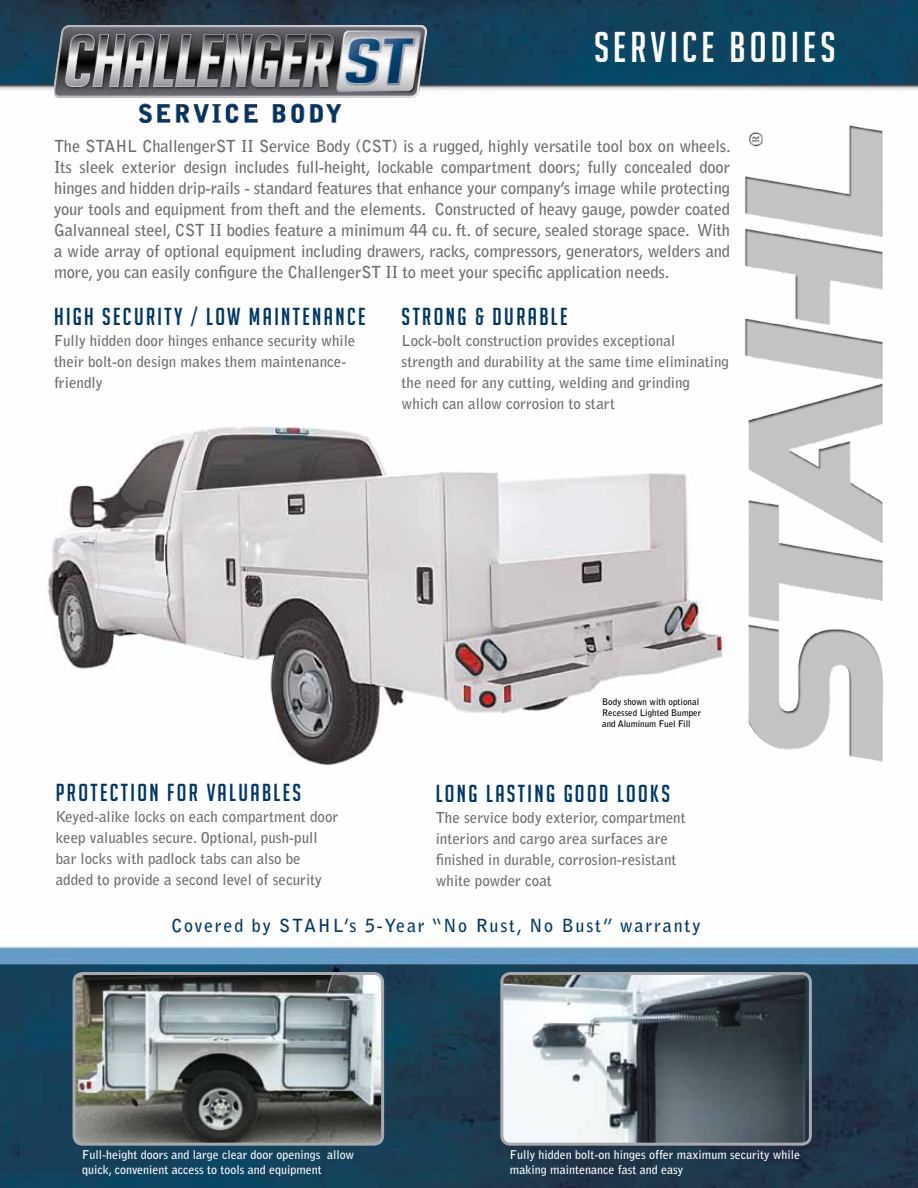
<style>
.page{position:relative;width:918px;height:1188px;background:#fff}
.page>*{position:absolute;margin:0;border:0;box-sizing:border-box;transform-origin:0 0}
.t1{font:42px "Big Noodle Titling";letter-spacing:.1em;color:#fff}
.t2{font:24px "Big Noodle Titling";letter-spacing:.1em;color:#003767}
.t3{font:700 18px "Bell Gothic Std";letter-spacing:.1em;color:#003767}
.t4{font:700 16.5px/21px "Bell Gothic Std";letter-spacing:-.01em;color:#6d6e71;text-align:justify}
.t5{font:700 15px/21px "Bell Gothic Std";color:#6d6e71}
.t6{font:700 12px/14.4px "Bell Gothic Std";color:#fff}
.t7{font:700 9px/10.8px "Bell Gothic Std";color:#000}
</style>
<div class="page">
<img style="left:0;top:0;width:918px;height:1188px">
<img style="left:742px;top:115px;width:143px;height:657px">
<img style="left:74px;top:974px;width:309px;height:170px">
<div style="left:73px;top:972px;width:311px;height:174px;border:3px solid #a7a9ac;border-radius:9px"></div>
<img style="left:2px;top:394px;width:747px;height:385px">
<img style="left:502px;top:974px;width:303px;height:170px">
<div style="left:500px;top:972px;width:312px;height:174px;border:3px solid #a7a9ac;border-radius:9px"></div>
<img style="left:54px;top:26px;width:373px;height:96px">
<h1 class="t1" style="left:594px;top:24px;width:243px">SERVICE BODIES</h1>
<p class="t4" style="left:54px;top:136px;width:678px">The STAHL ChallengerST II Service Body (CST) is a rugged, highly versatile tool box on wheels.<br>Its sleek exterior design includes full-height, lockable compartment doors; fully concealed door hinges and hidden drip-rails - standard features that enhance your company’s image while protecting your tools and equipment from theft and the elements. Constructed of heavy gauge, powder coated Galvanneal steel, CST II bodies feature a minimum 44 cu. ft. of secure, sealed storage space. With a wide array of optional equipment including drawers, racks, compressors, generators, welders and more, you can easily configure the ChallengerST II to meet your specific application needs.</p>
<h2 class="t2" style="left:54px;top:304px;width:313px">HIGH SECURITY / LOW MAINTENANCE</h2>
<p class="t5" style="left:54px;top:330px;width:303px">Fully hidden door hinges enhance security while their bolt-on design makes them maintenance&shy;friendly</p>
<h2 class="t2" style="left:402px;top:304px;width:167px">STRONG &amp; DURABLE</h2>
<p class="t5" style="left:402px;top:330px;width:329px">Lock-bolt construction provides exceptional strength and durability at the same time eliminating the need for any cutting, welding and grinding which can allow corrosion to start</p>
<h2 class="t2" style="left:56px;top:779px;width:247px">PROTECTION FOR VALUABLES</h2>
<p class="t5" style="left:56px;top:806px;width:284px">Keyed-alike locks on each compartment door keep valuables secure. Optional, push-pull bar locks with padlock tabs can also be added to provide a second level of security</p>
<p class="t7" style="left:602px;top:697px;width:100px">Body shown with optional<br>Recessed Lighted Bumper and Aluminum Fuel Fill</p>
<h2 class="t2" style="left:436px;top:780px;width:236px">LONG LASTING GOOD LOOKS</h2>
<p class="t5" style="left:436px;top:807px;width:251px">The service body exterior, compartment interiors and cargo area surfaces are finished in durable, corrosion-resistant white powder coat</p>
<p class="t3" style="left:171px;top:915px;width:531px">Covered by STAHL’s 5-Year “No Rust, No Bust” warranty</p>
<p class="t6" style="left:82px;top:1148px;width:274px">Full-height doors and large clear door openings allow quick, convenient access to tools and equipment</p>
<p class="t6" style="left:510px;top:1148px;width:292px">Fully hidden bolt-on hinges offer maximum security while making maintenance fast and easy</p>
</div>
